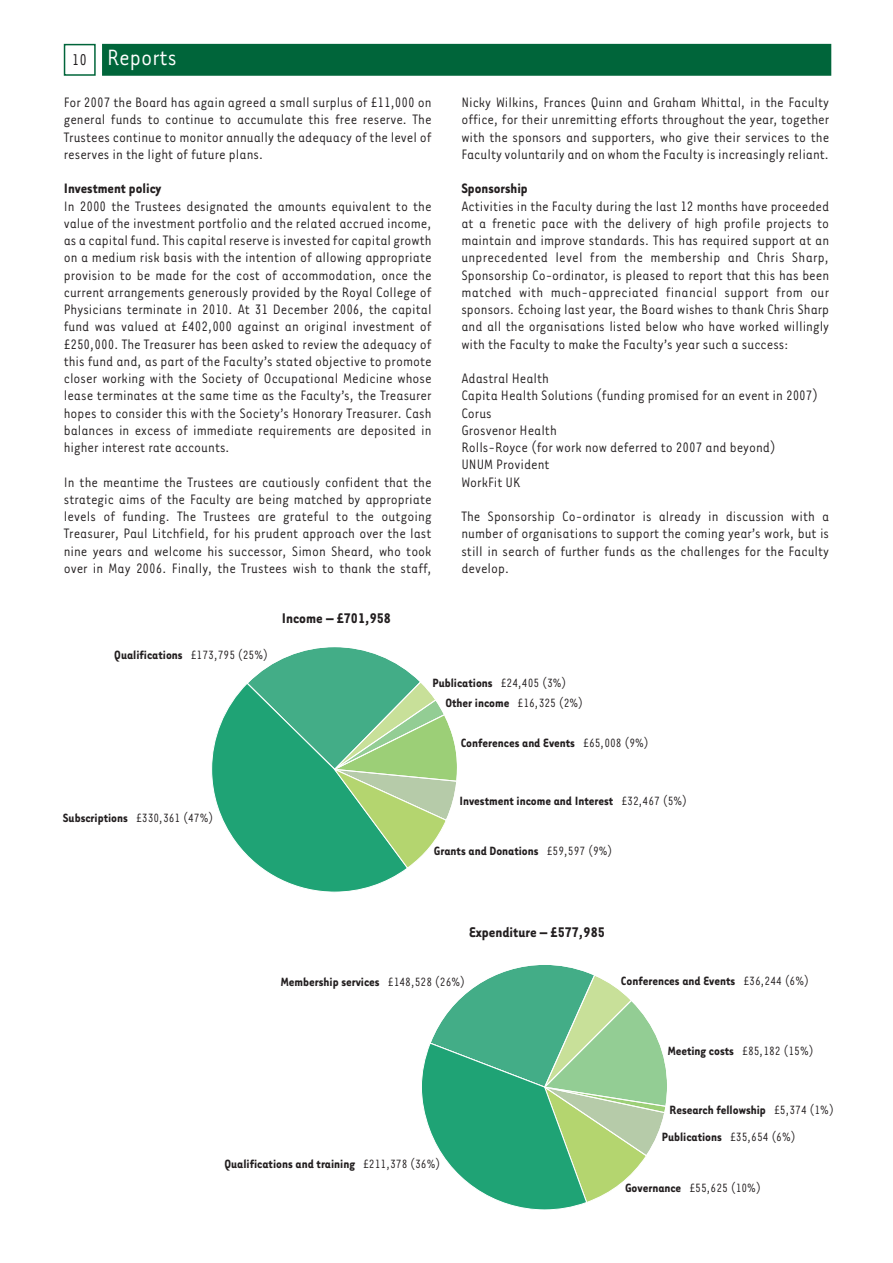
<style>
.page{position:relative;width:893px;height:1263px;background:#fff}
.page>*{position:absolute;margin:0;border:0;box-sizing:border-box;transform-origin:0 0}
.t1{font:25.5px "Tarzana Narrow";color:#fff}
.t2{font:700 16.05px "Tarzana Narrow";color:#231f20}
.t3{font:15.75px/17.2px "Tarzana Narrow";color:#231f20;text-align:justify}
.t4{font:700 15.75px "Tarzana Narrow";color:#231f20}
.t5{font:700 13.8px/19.5px "Tarzana Narrow";color:#231f20}
.t6{font:13.8px "Tarzana Narrow";color:#231f20}
.s1{font-size:18px;color:#231f20}
.s2{font-weight:400}
.s3{font-weight:700}
</style>
<div class="page">
<svg style="left:63px;top:43px;width:769px;height:33px;background:#137048"></svg>
<svg style="left:211px;top:647px;width:246px;height:246px"></svg>
<svg style="left:421px;top:965px;width:246px;height:245px"></svg>
<h1 class="t1" style="left:72px;top:48px;width:106px"><span class="s1">10</span> Reports</h1>
<p class="t3" style="left:64px;top:95px;width:369px">For 2007 the Board has again agreed a small surplus of £11,000 on general funds to continue to accumulate this free reserve. The Trustees continue to monitor annually the adequacy of the level of reserves in the light of future plans.</p>
<p class="t4" style="left:64px;top:183px;width:99px">Investment policy</p>
<p class="t3" style="left:64px;top:198px;width:369px">In 2000 the Trustees designated the amounts equivalent to the value of the investment portfolio and the related accrued income, as a capital fund. This capital reserve is invested for capital growth on a medium risk basis with the intention of allowing appropriate provision to be made for the cost of accommodation, once the current arrangements generously provided by the Royal College of Physicians terminate in 2010. At 31 December 2006, the capital fund was valued at £402,000 against an original investment of £250,000. The Treasurer has been asked to review the adequacy of this fund and, as part of the Faculty’s stated objective to promote closer working with the Society of Occupational Medicine whose lease terminates at the same time as the Faculty’s, the Treasurer hopes to consider this with the Society’s Honorary Treasurer. Cash balances in excess of immediate requirements are deposited in higher interest rate accounts.</p>
<p class="t3" style="left:64px;top:474px;width:369px">In the meantime the Trustees are cautiously confident that the strategic aims of the Faculty are being matched by appropriate levels of funding. The Trustees are grateful to the outgoing Treasurer, Paul Litchfield, for his prudent approach over the last nine years and welcome his successor, Simon Sheard, who took over in May 2006. Finally, the Trustees wish to thank the staff,</p>
<p class="t5" style="left:114px;top:646px;width:155px">Qualifications <span class="s2">£173,795 (25%)</span></p>
<p class="t2" style="left:282px;top:612px;width:111px">Income – £701,958</p>
<p class="t3" style="left:461px;top:95px;width:369px">Nicky Wilkins, Frances Quinn and Graham Whittal, in the Faculty office, for their unremitting efforts throughout the year, together with the sponsors and supporters, who give their services to the Faculty voluntarily and on whom the Faculty is increasingly reliant.</p>
<p class="t4" style="left:461px;top:183px;width:68px">Sponsorship</p>
<p class="t3" style="left:461px;top:198px;width:369px">Activities in the Faculty during the last 12 months have proceeded at a frenetic pace with the delivery of high profile projects to maintain and improve standards. This has required support at an unprecedented level from the membership and Chris Sharp, Sponsorship Co-ordinator, is pleased to report that this has been matched with much-appreciated financial support from our sponsors. Echoing last year, the Board wishes to thank Chris Sharp and all the organisations listed below who have worked willingly with the Faculty to make the Faculty’s year such a success:</p>
<p class="t3" style="left:461px;top:371px;width:358px;text-align:left">Adastral Health<br>Capita Health Solutions (funding promised for an event in 2007)<br>Corus<br>Grosvenor Health<br>Rolls-Royce (for work now deferred to 2007 and beyond)<br>UNUM Provident<br>WorkFit UK</p>
<p class="t3" style="left:461px;top:509px;width:369px">The Sponsorship Co-ordinator is already in discussion with a number of organisations to support the coming year’s work, but is still in search of further funds as the challenges for the Faculty develop.</p>
<p class="t5" style="left:63px;top:809px;width:152px">Subscriptions <span class="s2">£330,361 (47%)</span></p>
<p class="t5" style="left:445px;top:675px;width:139px;text-indent:-13px">Publications <span class="s2">£24,405 (3%)<br></span>Other income <span class="s2">£16,325 (2%)</span></p>
<p class="t5" style="left:461px;top:735px;width:190px">Conferences and Events <span class="s2">£65,008 (9%)</span></p>
<p class="t5" style="left:459px;top:793px;width:229px">Investment income and Interest <span class="s2">£32,467 (5%)</span></p>
<p class="t5" style="left:434px;top:842px;width:180px">Grants and Donations <span class="s2">£59,597 (9%)</span></p>
<p class="t2" style="left:469px;top:927px;width:137px">Expenditure – £577,985</p>
<p class="t5" style="left:281px;top:973px;width:186px">Membership services <span class="s2">£148,528 (26%)</span></p>
<p class="t5" style="left:621px;top:972px;width:190px">Conferences and Events <span class="s2">£36,244 (6%)</span></p>
<p class="t5" style="left:668px;top:1042px;width:147px">Meeting costs <span class="s2">£85,182 (15%)</span></p>
<p class="t5" style="left:224px;top:1155px;width:218px">Qualifications and training <span class="s2">£211,378 (36%)</span></p>
<p class="t5" style="left:669px;top:1101px;width:166px">Research fellowship <span class="s2">£5,374 (1%)</span></p>
<p class="t5" style="left:662px;top:1128px;width:135px">Publications <span class="s2">£35,654 (6%)</span></p>
<p class="t6" style="left:625px;top:1183px;width:137px"><span class="s3">Governance</span> £55,625 (10%)</p>
</div>
